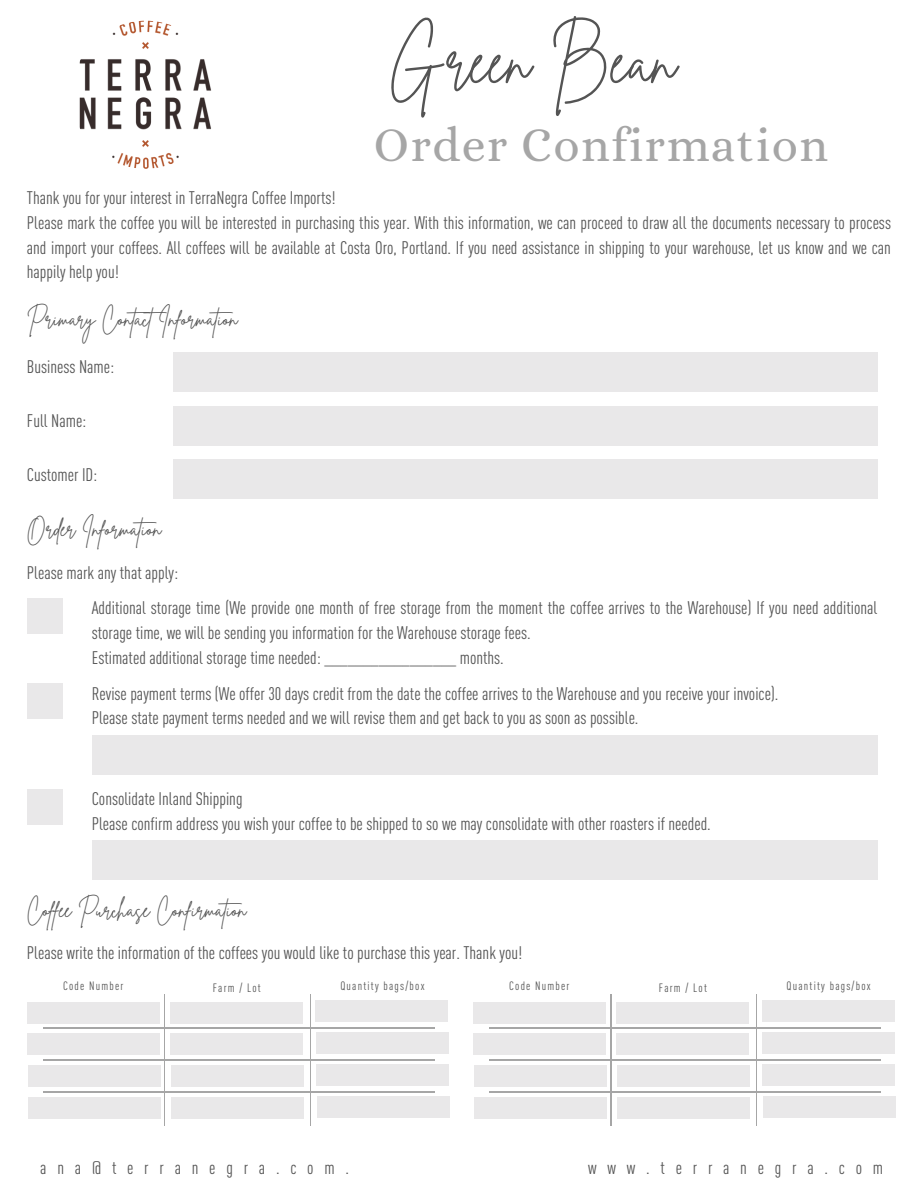
<style>
.page{position:relative;width:918px;height:1188px;background:#fff}
.page>*{position:absolute;margin:0;border:0;box-sizing:border-box;transform-origin:0 0}
.t1{font:63px "Brittany Signature";color:#545454}
.t2{font:48px "Alice";letter-spacing:.03em;color:#a6a6a6}
.t3{font:21px "Brittany Signature";color:#545454}
.t4{font:18px/24.8px "DIN Cond";color:#545454}
.t5{font:18px "DIN Cond";letter-spacing:.6em;color:#555}
.t6{font:12px "DIN Cond";letter-spacing:.1em;color:#545454}
</style>
<div class="page">
<img style="left:72px;top:21px;width:148px;height:148px;border-radius:50%">
<div style="left:173px;top:352px;width:704px;height:39px;background:#e9e8e9"></div>
<div style="left:173px;top:406px;width:704px;height:39px;background:#e9e8e9"></div>
<div style="left:173px;top:460px;width:704px;height:39px;background:#e9e8e9"></div>
<div style="left:27px;top:598px;width:36px;height:36px;background:#e9e8e9"></div>
<div style="left:27px;top:683px;width:36px;height:36px;background:#e9e8e9"></div>
<div style="left:92px;top:735px;width:785px;height:39px;background:#e9e8e9"></div>
<div style="left:27px;top:789px;width:36px;height:36px;background:#e9e8e9"></div>
<div style="left:92px;top:840px;width:785px;height:39px;background:#e9e8e9"></div>
<hr style="left:164px;top:995px;width:1px;height:131px;background:#a6a6a6">
<hr style="left:43px;top:1027px;width:391px;height:1px;background:#a6a6a6">
<div style="left:27px;top:1002px;width:133px;height:22px;background:#e9e8e9"></div>
<div style="left:170px;top:1002px;width:133px;height:22px;background:#e9e8e9"></div>
<div style="left:27px;top:1033px;width:133px;height:22px;background:#e9e8e9"></div>
<div style="left:170px;top:1033px;width:133px;height:22px;background:#e9e8e9"></div>
<hr style="left:310px;top:995px;width:1px;height:131px;background:#a6a6a6">
<div style="left:316px;top:1000px;width:132px;height:22px;background:#e9e8e9"></div>
<div style="left:316px;top:1032px;width:133px;height:22px;background:#e9e8e9"></div>
<hr style="left:44px;top:1091px;width:391px;height:1px;background:#a6a6a6">
<div style="left:28px;top:1065px;width:132px;height:22px;background:#e9e8e9"></div>
<div style="left:171px;top:1065px;width:132px;height:22px;background:#e9e8e9"></div>
<div style="left:28px;top:1097px;width:133px;height:22px;background:#e9e8e9"></div>
<div style="left:171px;top:1097px;width:133px;height:22px;background:#e9e8e9"></div>
<div style="left:316px;top:1064px;width:133px;height:22px;background:#e9e8e9"></div>
<div style="left:317px;top:1096px;width:132px;height:22px;background:#e9e8e9"></div>
<hr style="left:43px;top:1060px;width:391px;height:1px;background:#a6a6a6">
<hr style="left:611px;top:995px;width:1px;height:131px;background:#a6a6a6">
<hr style="left:489px;top:1027px;width:392px;height:1px;background:#a6a6a6">
<div style="left:473px;top:1002px;width:133px;height:22px;background:#e9e8e9"></div>
<div style="left:616px;top:1002px;width:133px;height:22px;background:#e9e8e9"></div>
<div style="left:474px;top:1033px;width:132px;height:22px;background:#e9e8e9"></div>
<div style="left:617px;top:1033px;width:132px;height:22px;background:#e9e8e9"></div>
<hr style="left:756px;top:995px;width:1px;height:131px;background:#a6a6a6">
<div style="left:762px;top:1000px;width:132px;height:22px;background:#e9e8e9"></div>
<div style="left:762px;top:1032px;width:133px;height:22px;background:#e9e8e9"></div>
<hr style="left:490px;top:1091px;width:391px;height:1px;background:#a6a6a6">
<div style="left:474px;top:1065px;width:133px;height:22px;background:#e9e8e9"></div>
<div style="left:617px;top:1065px;width:132px;height:22px;background:#e9e8e9"></div>
<div style="left:474px;top:1097px;width:133px;height:22px;background:#e9e8e9"></div>
<div style="left:617px;top:1097px;width:133px;height:22px;background:#e9e8e9"></div>
<div style="left:763px;top:1064px;width:132px;height:22px;background:#e9e8e9"></div>
<div style="left:763px;top:1096px;width:133px;height:22px;background:#e9e8e9"></div>
<hr style="left:489px;top:1060px;width:392px;height:1px;background:#a6a6a6">
<h2 class="t1" style="left:388px;top:20px;width:289px">Green Bean</h2>
<h1 class="t2" style="left:374px;top:118px;width:456px">Order Confirmation</h1>
<h4 class="t4" style="left:27px;top:185px;width:866px">Thank you for your interest in TerraNegra Coffee Imports!<br>Please mark the coffee you will be interested in purchasing this year. With this information, we can proceed to draw all the documents necessary to process and import your coffees. All coffees will be available at Costa Oro, Portland. If you need assistance in shipping to your warehouse, let us know and we can happily help you!</h4>
<h3 class="t3" style="left:27px;top:305px;width:213px">Primary ContactInformation</h3>
<h4 class="t4" style="left:27px;top:354px;width:89px">Business Name:</h4>
<h4 class="t4" style="left:27px;top:408px;width:61px">Full Name:</h4>
<h4 class="t4" style="left:27px;top:462px;width:72px">Customer ID:</h4>
<h4 class="t3" style="left:27px;top:515px;width:137px">Order Information</h4>
<h4 class="t4" style="left:27px;top:560px;width:153px">Please mark any that apply:</h4>
<h4 class="t4" style="left:92px;top:595px;width:787px">Additional storage time (We provide one month of free storage from the moment the coffee arrives to the Warehouse) If you need additional storage time, we will be sending you information for the Warehouse storage fees.<br>Estimated additional storage time needed: _________________ months.</h4>
<h4 class="t4" style="left:92px;top:681px;width:688px">Revise payment terms (We offer 30 days credit from the date the coffee arrives to the Warehouse and you receive your invoice).<br>Please state payment terms needed and we will revise them and get back to you as soon as possible.</h4>
<h3 class="t4" style="left:92px;top:786px;width:621px">Consolidate Inland Shipping<br>Please confirm address you wish your coffee to be shipped to so we may consolidate with other roasters if needed.</h3>
<h4 class="t3" style="left:27px;top:896px;width:222px">Coffee Purchase Confirmation</h4>
<p class="t4" style="left:27px;top:940px;width:497px">Please write the information of the coffees you would like to purchase this year. Thank you!</p>
<p class="t6" style="left:63px;top:979px;width:62px">Code Number</p>
<p class="t6" style="left:213px;top:980px;width:50px">Farm / Lot</p>
<p class="t6" style="left:340px;top:979px;width:86px">Quantity bags/box</p>
<p class="t6" style="left:509px;top:979px;width:62px">Code Number</p>
<p class="t6" style="left:659px;top:980px;width:50px">Farm / Lot</p>
<h4 class="t6" style="left:787px;top:979px;width:86px">Quantity bags/box</h4>
<h3 class="t5" style="left:40px;top:1157px;width:310px">ana@terranegra.com.</h3>
<h3 class="t5" style="left:588px;top:1157px;width:296px">www.terranegra.com</h3>
</div>
